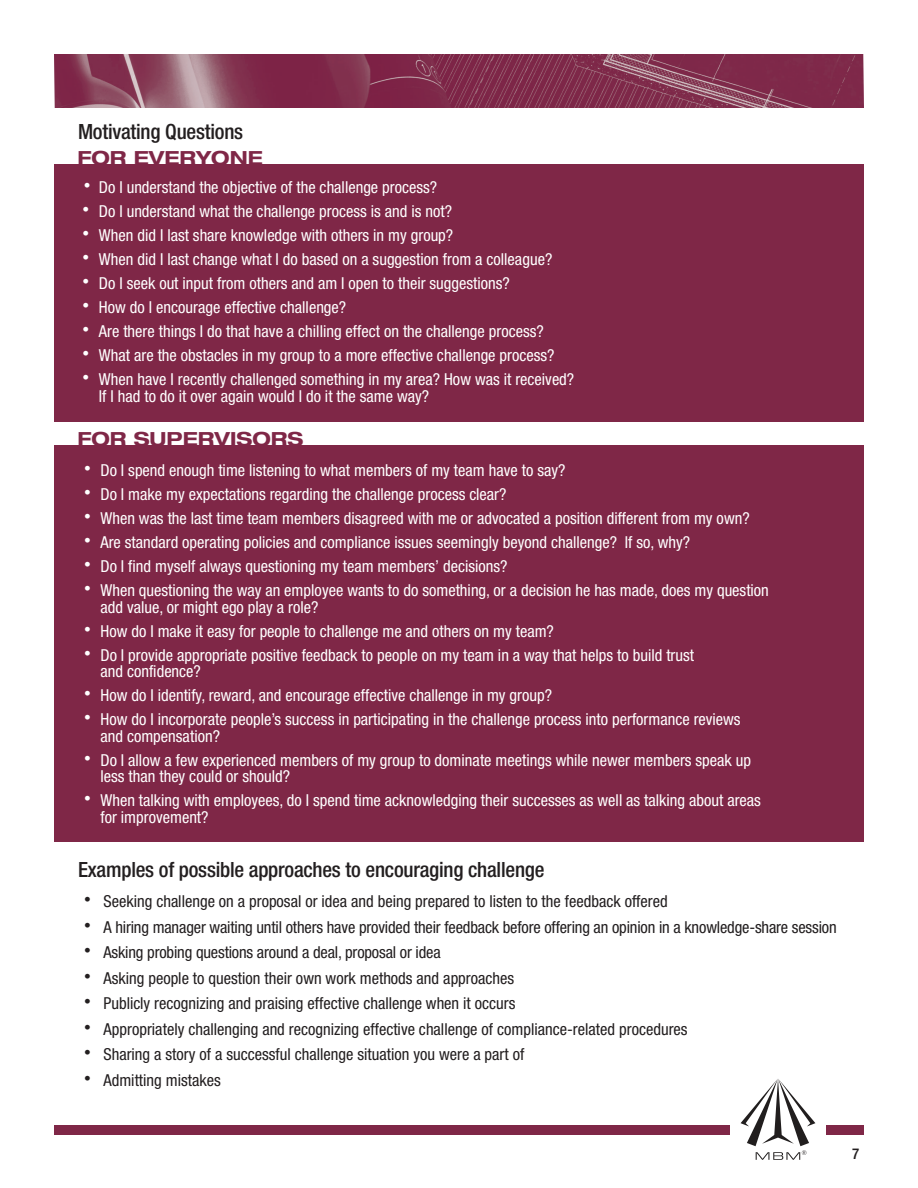
<style>
.page{position:relative;width:918px;height:1188px;background:#fff}
.page>*{position:absolute;margin:0;border:0;box-sizing:border-box;transform-origin:0 0}
.t1{font:500 condensed 21px "Helvetica Neue";letter-spacing:-.01em;color:#231f20}
.t2{font:700 expanded 19.5px "Helvetica Neue";color:#7f2747}
.t3{font:condensed 16.5px/16.5px "Helvetica Neue";color:#fff}
.t4{font:condensed 16.5px "Helvetica Neue";color:#231f20}
.t5{font:500 condensed 15px "Helvetica Neue";color:#231f20}
</style>
<div class="page">
<div style="left:54px;top:1125px;width:810px;height:9px;background:#7f2747"></div>
<div style="left:730px;top:1068px;width:95px;height:107px;background:#fff"></div>
<svg style="left:741px;top:1079px;width:74px;height:81px"></svg>
<img style="left:54px;top:54px;width:810px;height:54px">
<div style="left:54px;top:164px;width:810px;height:257px;background:#7f2747"></div>
<div style="left:54px;top:446px;width:810px;height:396px;background:#7f2747"></div>
<p class="t1" style="left:78px;top:119px;width:167px">Motivating Questions</p>
<p class="t2" style="left:77px;top:146px;width:187px">FOR EVERYONE</p>
<p class="t3" style="left:84px;top:179px;width:355px"><sup>•</sup> Do I understand the objective of the challenge process?</p>
<p class="t3" style="left:82px;top:203px;width:371px"><sup>•</sup> Do I understand what the challenge process is and is not?</p>
<p class="t3" style="left:82px;top:227px;width:372px"><sup>•</sup> When did I last share knowledge with others in my group?</p>
<p class="t3" style="left:82px;top:251px;width:471px"><sup>•</sup> When did I last change what I do based on a suggestion from a colleague?</p>
<p class="t3" style="left:82px;top:275px;width:429px"><sup>•</sup> Do I seek out input from others and am I open to their suggestions?</p>
<p class="t3" style="left:82px;top:299px;width:265px"><sup>•</sup> How do I encourage effective challenge?</p>
<p class="t3" style="left:82px;top:323px;width:463px"><sup>•</sup> Are there things I do that have a chilling effect on the challenge process?</p>
<p class="t3" style="left:82px;top:347px;width:474px"><sup>•</sup> What are the obstacles in my group to a more effective challenge process?</p>
<p class="t3" style="left:99px;top:371px;width:477px;text-indent:-17px"><sup>•</sup> When have I recently challenged something in my area? How was it received?<br>If I had to do it over again would I do it the same way?</p>
<p class="t2" style="left:77px;top:427px;width:227px">FOR SUPERVISORS</p>
<p class="t3" style="left:84px;top:462px;width:483px"><sup>•</sup> Do I spend enough time listening to what members of my team have to say?</p>
<p class="t3" style="left:84px;top:486px;width:424px"><sup>•</sup> Do I make my expectations regarding the challenge process clear?</p>
<p class="t3" style="left:84px;top:510px;width:667px"><sup>•</sup> When was the last time team members disagreed with me or advocated a position different from my own?</p>
<p class="t3" style="left:84px;top:534px;width:608px"><sup>•</sup> Are standard operating policies and compliance issues seemingly beyond challenge? If so, why?</p>
<p class="t3" style="left:84px;top:558px;width:425px"><sup>•</sup> Do I find myself always questioning my team members’ decisions?</p>
<p class="t3" style="left:100px;top:582px;width:670px;text-indent:-16px"><sup>•</sup> When questioning the way an employee wants to do something, or a decision he has made, does my question add value, or might ego play a role?</p>
<p class="t3" style="left:84px;top:623px;width:471px"><sup>•</sup> How do I make it easy for people to challenge me and others on my team?</p>
<p class="t3" style="left:100px;top:647px;width:595px;text-indent:-16px"><sup>•</sup> Do I provide appropriate positive feedback to people on my team in a way that helps to build trust and confidence?</p>
<p class="t3" style="left:84px;top:687px;width:470px"><sup>•</sup> How do I identify, reward, and encourage effective challenge in my group?</p>
<p class="t3" style="left:100px;top:711px;width:642px;text-indent:-16px"><sup>•</sup> How do I incorporate people’s success in participating in the challenge process into performance reviews and compensation?</p>
<p class="t3" style="left:100px;top:752px;width:652px;text-indent:-16px"><sup>•</sup> Do I allow a few experienced members of my group to dominate meetings while newer members speak up less than they could or should?</p>
<p class="t3" style="left:100px;top:792px;width:662px;text-indent:-16px"><sup>•</sup> When talking with employees, do I spend time acknowledging their successes as well as talking about areas for improvement?</p>
<p class="t1" style="left:78px;top:857px;width:468px">Examples of possible approaches to encouraging challenge</p>
<p class="t4" style="left:84px;top:892px;width:585px"><sup>•</sup> Seeking challenge on a proposal or idea and being prepared to listen to the feedback offered</p>
<p class="t4" style="left:84px;top:917px;width:754px"><sup>•</sup> A hiring manager waiting until others have provided their feedback before offering an opinion in a knowledge-share session</p>
<p class="t4" style="left:84px;top:943px;width:358px"><sup>•</sup> Asking probing questions around a deal, proposal or idea</p>
<p class="t4" style="left:84px;top:968px;width:432px"><sup>•</sup> Asking people to question their own work methods and approaches</p>
<p class="t4" style="left:84px;top:994px;width:433px"><sup>•</sup> Publicly recognizing and praising effective challenge when it occurs</p>
<p class="t4" style="left:84px;top:1019px;width:605px"><sup>•</sup> Appropriately challenging and recognizing effective challenge of compliance-related procedures</p>
<p class="t4" style="left:84px;top:1045px;width:442px"><sup>•</sup> Sharing a story of a successful challenge situation you were a part of</p>
<p class="t4" style="left:84px;top:1070px;width:138px"><sup>•</sup> Admitting mistakes</p>
<p class="t5" style="left:852px;top:1144px;width:9px">7</p>
</div>
